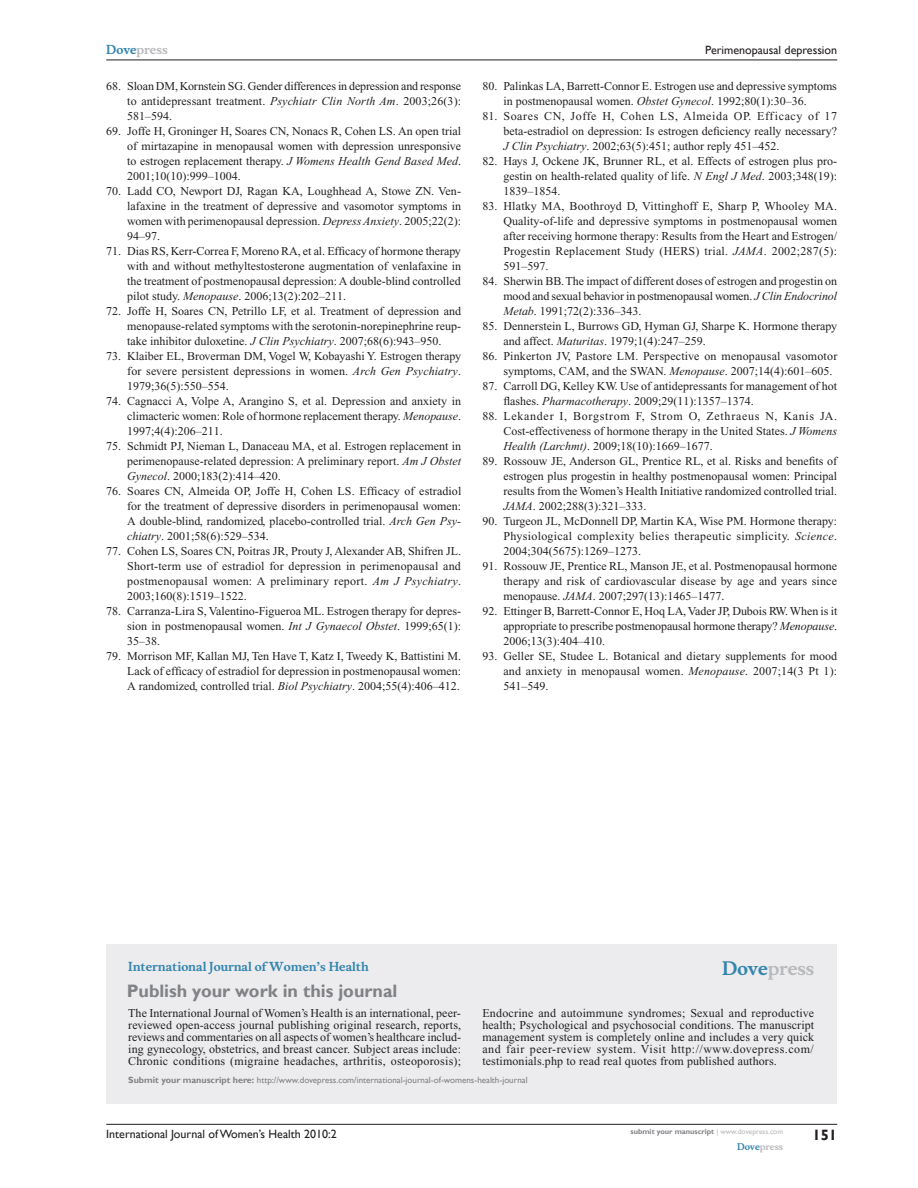
<style>
.page{position:relative;width:918px;height:1188px;background:#fff}
.page>*{position:absolute;margin:0;border:0;box-sizing:border-box;transform-origin:0 0}
.t1{font:700 18px "Gill Sans";color:#808285}
.t2{font:700 18px "Musee";color:#b8b9bc}
.t3{font:700 15px "Gill Sans";color:#231f20}
.t4{font:12px/15px "Times New Roman";color:#231f20;text-align:justify}
.t5{font:12px "Gill Sans";color:#231f20}
.t6{font:700 12px "Musee";color:#3485ae}
.t7{font:700 12px "Musee";color:#b8b9bc}
.t8{font:9px "Gill Sans";color:#808285}
.t9{font:700 9px "Musee";color:#b8b9bc}
.t10{font:700 7.5px "Gill Sans";color:#808285}
.s1{color:#3485ae}
.s2{font-style:italic}
.s3{font-weight:700}
.s4{font-weight:400;color:#b8b9bc}
</style>
<div class="page">
<div style="left:106px;top:944px;width:731px;height:159px;background:#ececee"></div>
<hr style="left:106px;top:1124px;width:731px;height:1px;background:#231f20">
<hr style="left:106px;top:60px;width:731px;height:1px;background:#231f20">
<p class="t7" style="left:106px;top:43px;width:63px"><span class="s1">Dove</span>press</p>
<p class="t5" style="left:705px;top:43px;width:134px">Perimenopausal depression</p>
<p class="t4" style="left:127px;top:79px;width:335px;text-indent:-21px">68. Sloan DM, Kornstein SG. Gender differences in depression and response to antidepressant treatment. <span class="s2">Psychiatr Clin North Am</span>. 2003;26(3):<br>581–594.</p>
<p class="t4" style="left:127px;top:124px;width:335px;text-indent:-21px">69. Joffe H, Groninger H, Soares CN, Nonacs R, Cohen LS. An open trial of mirtazapine in menopausal women with depression unresponsive to estrogen replacement therapy. <span class="s2">J Womens Health Gend Based Med</span>.<br>2001;10(10):999–1004.</p>
<p class="t4" style="left:127px;top:184px;width:335px;text-indent:-21px">70. Ladd CO, Newport DJ, Ragan KA, Loughhead A, Stowe ZN. Ven&shy;lafaxine in the treatment of depressive and vasomotor symptoms in women with perimenopausal depression. <span class="s2">Depress Anxiety</span>. 2005;22(2):<br>94–97.</p>
<p class="t4" style="left:127px;top:244px;width:335px;text-indent:-21px">71. Dias RS, Kerr-Correa F, Moreno RA, et al. Efficacy of hormone therapy with and without methyltestosterone augmentation of venlafaxine in the treatment of postmenopausal depression: A double-blind controlled pilot study. <span class="s2">Menopause</span>. 2006;13(2):202–211.</p>
<p class="t4" style="left:127px;top:304px;width:335px;text-indent:-21px">72. Joffe H, Soares CN, Petrillo LF, et al. Treatment of depression and menopause-related symptoms with the serotonin-norepinephrine reup&shy;take inhibitor duloxetine. <span class="s2">J Clin Psychiatry</span>. 2007;68(6):943–950.</p>
<p class="t4" style="left:127px;top:349px;width:335px;text-indent:-21px">73. Klaiber EL, Broverman DM, Vogel W, Kobayashi Y. Estrogen therapy for severe persistent depressions in women. <span class="s2">Arch Gen Psychiatry</span>.<br>1979;36(5):550–554.</p>
<p class="t4" style="left:127px;top:394px;width:335px;text-indent:-21px">74. Cagnacci A, Volpe A, Arangino S, et al. Depression and anxiety in climacteric women: Role of hormone replacement therapy. <span class="s2">Menopause</span>.<br>1997;4(4):206–211.</p>
<p class="t4" style="left:127px;top:439px;width:335px;text-indent:-21px">75. Schmidt PJ, Nieman L, Danaceau MA, et al. Estrogen replacement in perimenopause-related depression: A preliminary report. <span class="s2">Am J Obstet Gynecol</span>. 2000;183(2):414–420.</p>
<p class="t4" style="left:127px;top:484px;width:336px;text-indent:-21px">76. Soares CN, Almeida OP, Joffe H, Cohen LS. Efficacy of estradiol for the treatment of depressive disorders in perimenopausal women:<br>A double-blind, randomized, placebo-controlled trial. <span class="s2">Arch Gen Psy&shy;chiatry</span>. 2001;58(6):529–534.</p>
<p class="t4" style="left:127px;top:544px;width:335px;text-indent:-21px">77. Cohen LS, Soares CN, Poitras JR, Prouty J, Alexander AB, Shifren JL.<br>Short-term use of estradiol for depression in perimenopausal and postmenopausal women: A preliminary report. <span class="s2">Am J Psychiatry</span>.<br>2003;160(8):1519–1522.</p>
<p class="t4" style="left:127px;top:604px;width:335px;text-indent:-21px">78. Carranza-Lira S, Valentino-Figueroa ML. Estrogen therapy for depres&shy;sion in postmenopausal women. <span class="s2">Int J Gynaecol Obstet</span>. 1999;65(1):<br>35–38.</p>
<p class="t4" style="left:127px;top:649px;width:335px;text-indent:-21px">79. Morrison MF, Kallan MJ, Ten Have T, Katz I, Tweedy K, Battistini M.<br>Lack of efficacy of estradiol for depression in postmenopausal women:<br>A randomized, controlled trial. <span class="s2">Biol Psychiatry</span>. 2004;55(4):406–412.</p>
<p class="t4" style="left:503px;top:79px;width:335px;text-indent:-21px">80. Palinkas LA, Barrett-Connor E. Estrogen use and depressive symptoms in postmenopausal women. <span class="s2">Obstet Gynecol</span>. 1992;80(1):30–36.</p>
<p class="t4" style="left:503px;top:109px;width:335px;text-indent:-21px">81. Soares CN, Joffe H, Cohen LS, Almeida OP. Efficacy of 17 beta-estradiol on depression: Is estrogen deficiency really necessary?<br><span class="s2">J Clin Psychiatry</span>. 2002;63(5):451; author reply 451–452.</p>
<p class="t4" style="left:503px;top:154px;width:335px;text-indent:-21px">82. Hays J, Ockene JK, Brunner RL, et al. Effects of estrogen plus pro&shy;gestin on health-related quality of life. <span class="s2">N Engl J Med</span>. 2003;348(19):<br>1839–1854.</p>
<p class="t4" style="left:503px;top:199px;width:335px;text-indent:-21px">83. Hlatky MA, Boothroyd D, Vittinghoff E, Sharp P, Whooley MA.<br>Quality-of-life and depressive symptoms in postmenopausal women after receiving hormone therapy: Results from the Heart and Estrogen/ Progestin Replacement Study (HERS) trial. <span class="s2">JAMA</span>. 2002;287(5):<br>591–597.</p>
<p class="t4" style="left:503px;top:274px;width:335px;text-indent:-21px">84. Sherwin BB. The impact of different doses of estrogen and progestin on mood and sexual behavior in postmenopausal women. <span class="s2">J Clin Endocrinol Metab</span>. 1991;72(2):336–343.</p>
<p class="t4" style="left:503px;top:319px;width:335px;text-indent:-21px">85. Dennerstein L, Burrows GD, Hyman GJ, Sharpe K. Hormone therapy and affect. <span class="s2">Maturitas</span>. 1979;1(4):247–259.</p>
<p class="t4" style="left:503px;top:349px;width:335px;text-indent:-21px">86. Pinkerton JV, Pastore LM. Perspective on menopausal vasomotor symptoms, CAM, and the SWAN. <span class="s2">Menopause</span>. 2007;14(4):601–605.</p>
<p class="t4" style="left:503px;top:379px;width:335px;text-indent:-21px">87. Carroll DG, Kelley KW. Use of antidepressants for management of hot flashes. <span class="s2">Pharmacotherapy</span>. 2009;29(11):1357–1374.</p>
<p class="t4" style="left:503px;top:409px;width:335px;text-indent:-21px">88. Lekander I, Borgstrom F, Strom O, Zethraeus N, Kanis JA.<br>Cost-effectiveness of hormone therapy in the United States. <span class="s2">J Womens Health (Larchmt)</span>. 2009;18(10):1669–1677.</p>
<p class="t4" style="left:503px;top:454px;width:335px;text-indent:-21px">89. Rossouw JE, Anderson GL, Prentice RL, et al. Risks and benefits of estrogen plus progestin in healthy postmenopausal women: Principal results from the Women’s Health Initiative randomized controlled trial.<br><span class="s2">JAMA</span>. 2002;288(3):321–333.</p>
<p class="t4" style="left:503px;top:514px;width:335px;text-indent:-21px">90. Turgeon JL, McDonnell DP, Martin KA, Wise PM. Hormone therapy:<br>Physiological complexity belies therapeutic simplicity. <span class="s2">Science</span>.<br>2004;304(5675):1269–1273.</p>
<p class="t4" style="left:503px;top:559px;width:335px;text-indent:-21px">91. Rossouw JE, Prentice RL, Manson JE, et al. Postmenopausal hormone therapy and risk of cardiovascular disease by age and years since menopause. <span class="s2">JAMA</span>. 2007;297(13):1465–1477.</p>
<p class="t4" style="left:503px;top:604px;width:335px;text-indent:-21px">92. Ettinger B, Barrett-Connor E, Hoq LA, Vader JP, Dubois RW. When is it appropriate to prescribe postmenopausal hormone therapy? <span class="s2">Menopause</span>.<br>2006;13(3):404–410.</p>
<p class="t4" style="left:503px;top:649px;width:335px;text-indent:-21px">93. Geller SE, Studee L. Botanical and dietary supplements for mood and anxiety in menopausal women. <span class="s2">Menopause</span>. 2007;14(3 Pt 1):<br>541–549.</p>
<p class="t6" style="left:128px;top:959px;width:242px">International Journal of Women’s Health</p>
<h1 class="t1" style="left:127px;top:980px;width:272px">Publish your work in this journal</h1>
<h1 class="t2" style="left:722px;top:958px;width:94px"><span class="s1">Dove</span>press</h1>
<p class="t4" style="left:128px;top:1007px;width:334px;line-height:12px">The International Journal of Women’s Health is an international, peer&shy;reviewed open-access journal publishing original research, reports, reviews and commentaries on all aspects of women’s healthcare includ&shy;ing gynecology, obstetrics, and breast cancer. Subject areas include:<br>Chronic conditions (migraine headaches, arthritis, osteoporosis);</p>
<p class="t4" style="left:482px;top:1007px;width:333px;line-height:12px">Endocrine and autoimmune syndromes; Sexual and reproductive health; Psychological and psychosocial conditions. The manuscript management system is completely online and includes a very quick and fair peer-review system. Visit http://www.dovepress.com/ testimonials.php to read real quotes from published authors.</p>
<p class="t8" style="left:128px;top:1075px;width:401px"><span class="s3">Submit your manuscript here:</span> http://www.dovepress.com/international-journal-of-womens-health-journal</p>
<p class="t5" style="left:106px;top:1127px;width:232px">International Journal of Women’s Health 2010:2</p>
<p class="t10" style="left:631px;top:1127px;width:154px">submit your manuscript <span class="s4">| www.dovepress.com</span></p>
<p class="t9" style="left:737px;top:1141px;width:48px"><span class="s1">Dove</span>press</p>
<p class="t3" style="left:812px;top:1126px;width:26px">151</p>
</div>
